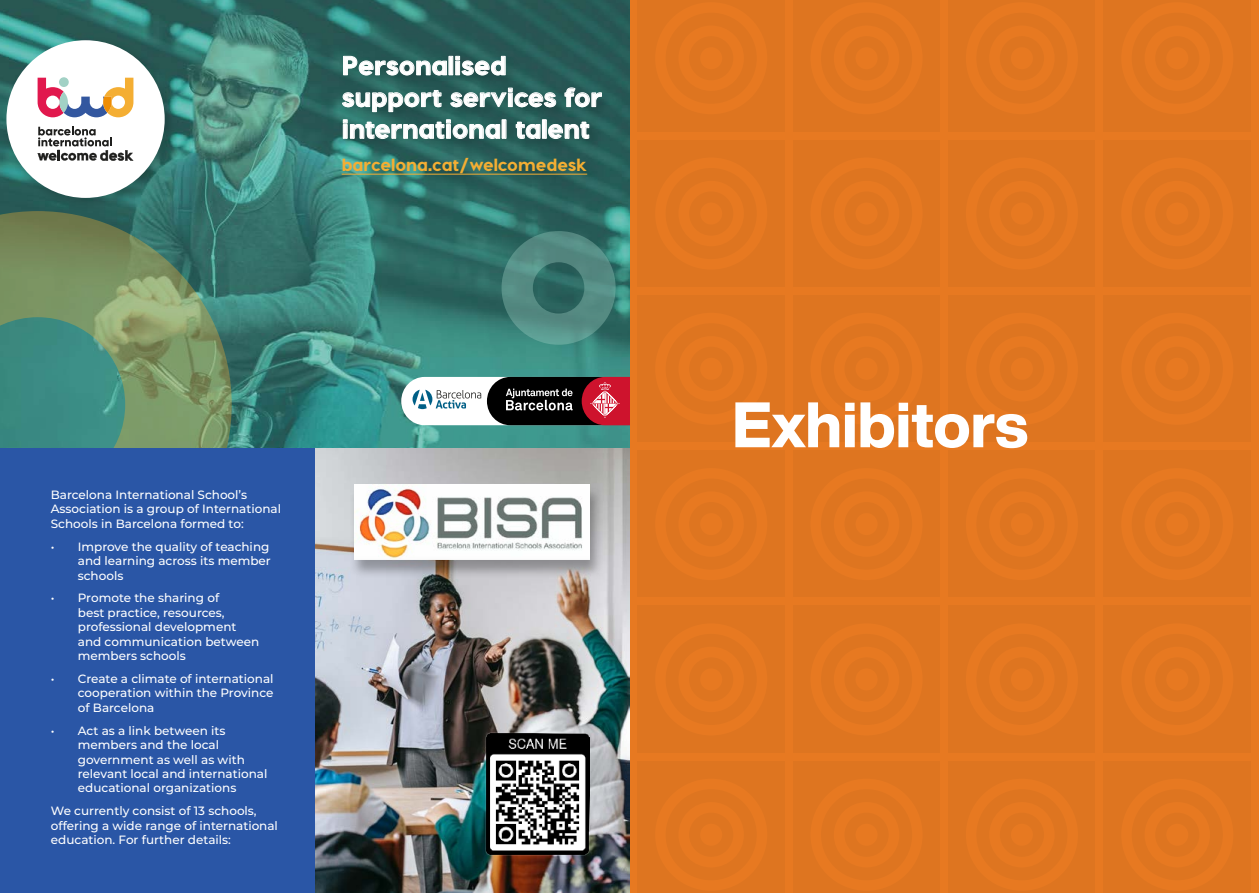
<style>
.page{position:relative;width:1259px;height:893px;background:#fff}
.page>*{position:absolute;margin:0;border:0;box-sizing:border-box;transform-origin:0 0}
.t1{font:800 63px "Helvetica Now Display";color:#fff}
.t2{font:800 26.4px/31.8px "Visby CF";color:#fff}
.t3{font:800 17.7px "Visby CF";color:#f4ae33}
.t4{font:500 12px/14.4px "Montserrat";color:#fff}
</style>
<div class="page">
<div style="left:629px;top:0;width:630px;height:893px;background:#de7520"></div>
<img style="left:315px;top:447px;width:314px;height:446px">
<div style="left:350px;top:485px;width:253px;height:94px;background:#000;opacity:.3"></div>
<img style="left:354px;top:484px;width:236px;height:76px">
<div style="left:0;top:447px;width:315px;height:446px;background:#2a56a6"></div>
<img style="left:485px;top:732px;width:105px;height:123px">
<img style="left:0;top:0;width:629px;height:447px">
<svg style="left:0;top:211px;width:232px;height:236px;background:#628d6d"></svg>
<img style="left:0;top:32px;width:182px;height:183px">
<div style="left:6px;top:40px;width:159px;height:158px;background:#fff;border-radius:50%"></div>
<svg style="left:38px;top:78px;width:95px;height:39px"></svg>
<svg style="left:38px;top:126px;width:96px;height:35px"></svg>
<img style="left:333px;top:44px;width:295px;height:118px">
<svg style="left:343px;top:56px;width:104px;height:22px;background:#547d79"></svg>
<svg style="left:455px;top:56px;width:51px;height:20px"></svg>
<svg style="left:341px;top:90px;width:101px;height:22px;background:#557f7b"></svg>
<svg style="left:450px;top:88px;width:106px;height:22px;background:#537b78"></svg>
<svg style="left:564px;top:87px;width:38px;height:23px"></svg>
<svg style="left:343px;top:119px;width:157px;height:23px;background:#56827d"></svg>
<svg style="left:515px;top:121px;width:26px;height:18px"></svg>
<div style="left:542px;top:119px;width:5px;height:20px;border:1px solid #fff"></div>
<svg style="left:548px;top:121px;width:41px;height:18px"></svg>
<img style="left:333px;top:148px;width:271px;height:44px">
<hr style="left:342px;top:174px;width:245px;height:1px;background:#f4ae33">
<svg style="left:501px;top:231px;width:114px;height:114px;background:#468078"></svg>
<svg style="left:401px;top:377px;width:228px;height:48px"></svg>
<h2 class="t2" style="left:342px;top:49px;width:262px">Personalised support services for international talent</h2>
<h3 class="t3" style="left:342px;top:153px;width:247px">barcelona.cat/welcomedesk</h3>
<p class="t4" style="left:51px;top:487px;width:232px">Barcelona International School’s<br>Association is a group of International<br>Schools in Barcelona formed to:</p>
<p class="t4" style="left:78px;top:539px;width:195px;text-align:justify;text-indent:-27px">• Improve the quality of teaching and learning across its member schools</p>
<p class="t4" style="left:78px;top:590px;width:183px;text-indent:-27px">• Promote the sharing of<br>best practice, resources, professional development and communication between members schools</p>
<p class="t4" style="left:78px;top:671px;width:197px;text-align:justify;text-indent:-27px">• Create a climate of international cooperation within the Province of Barcelona</p>
<p class="t4" style="left:78px;top:723px;width:191px;text-indent:-27px">• Act as a link between its members and the local government as well as with relevant local and international educational organizations</p>
<p class="t4" style="left:51px;top:803px;width:229px">We currently consist of 13 schools, offering a wide range of international education. For further details:</p>
<h1 class="t1" style="left:732px;top:381px;width:297px">Exhibitors</h1>
</div>
